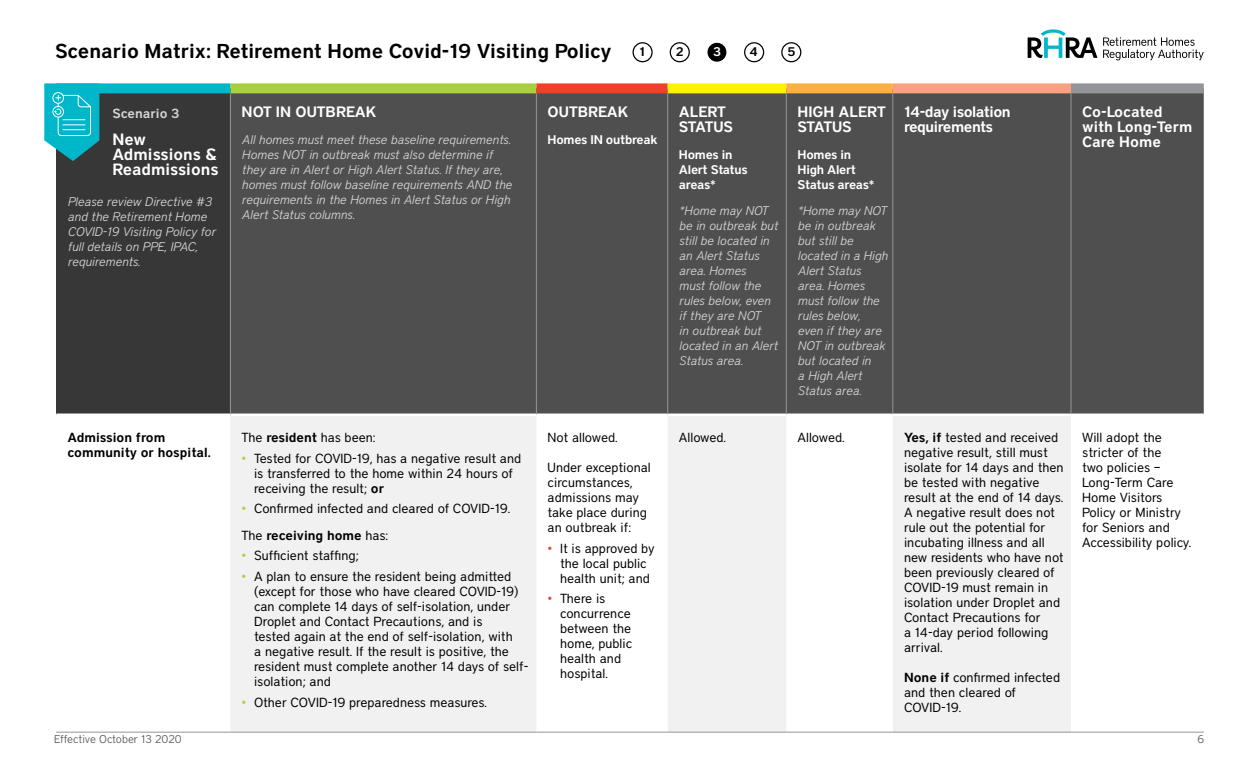
<style>
.page{position:relative;width:1260px;height:765px;background:#fff}
.page>*{position:absolute;margin:0;border:0;box-sizing:border-box;transform-origin:0 0}
.t1{font:600 20px "District";color:#000}
.t2{font:600 16.25px/15px "District";color:#fff}
.t3{font:600 15px/15px "District";color:#fff}
.t4{font:600 15px/15px "District";letter-spacing:-.02em;color:#fff}
.t5{font:13.12px/15px "District";color:#000}
.t6{font:600 13.12px/15px "District";color:#000}
.t7{font:600 13.12px "District";color:#d1d3d4}
.t8{font:italic 300 12.5px/15px "District";color:#d1d3d4}
.t9{font:600 12.5px/15px "District";letter-spacing:-.02em;color:#fff}
.t10{font:600 12.5px "District";color:#000}
.t11{font:300 11.25px "District";color:#58595b}
.s1{font-weight:600}
.s2{color:#a8cf3d}
.s3{color:#ef412a}
</style>
<div class="page">
<svg style="left:1103px;top:37px;width:101px;height:23px"></svg>
<svg style="left:1028px;top:29px;width:69px;height:29px"></svg>
<div style="left:56px;top:88px;width:174px;height:327px;background:#383738"></div>
<div style="left:231px;top:93px;width:973px;height:321px;background:#504f50"></div>
<svg style="left:230px;top:416px;width:841px;height:316px;fill:#f1f1f2"></svg>
<div style="left:893px;top:83px;width:178px;height:10px;background:#f8a081"></div>
<div style="left:1071px;top:83px;width:133px;height:10px;background:#939598"></div>
<hr style="left:56px;top:414px;width:174px;height:2px;background:#fff">
<hr style="left:56px;top:732px;width:174px;height:1px;background:#939598">
<hr style="left:230px;top:732px;width:306px;height:1px;background:#939598">
<hr style="left:536px;top:732px;width:132px;height:1px;background:#939598">
<hr style="left:668px;top:732px;width:118px;height:1px;background:#939598">
<hr style="left:786px;top:732px;width:107px;height:1px;background:#939598">
<hr style="left:893px;top:732px;width:178px;height:1px;background:#939598">
<hr style="left:1071px;top:732px;width:133px;height:1px;background:#939598">
<hr style="left:230px;top:93px;width:1px;height:321px;background:#939598">
<hr style="left:536px;top:93px;width:1px;height:321px;background:#939598">
<hr style="left:667px;top:93px;width:1px;height:321px;background:#939598">
<hr style="left:786px;top:93px;width:1px;height:321px;background:#939598">
<hr style="left:892px;top:93px;width:1px;height:321px;background:#939598">
<hr style="left:1071px;top:93px;width:1px;height:321px;background:#939598">
<div style="left:230px;top:83px;width:306px;height:10px;background:#a8cf3d"></div>
<div style="left:536px;top:83px;width:132px;height:10px;background:#ef412a"></div>
<div style="left:668px;top:83px;width:118px;height:10px;background:#fff200"></div>
<div style="left:786px;top:83px;width:107px;height:10px;background:#fbb040"></div>
<div style="left:56px;top:83px;width:174px;height:10px;background:#00b7c9"></div>
<svg style="left:44px;top:83px;width:55px;height:78px"></svg>
<div style="left:633px;top:42px;width:20px;height:20px;border:1px solid #000;border-radius:50%"></div>
<div style="left:670px;top:42px;width:20px;height:20px;border:1px solid #000;border-radius:50%"></div>
<div style="left:708px;top:43px;width:18px;height:19px;background:#000;border-radius:50%"></div>
<div style="left:781px;top:42px;width:20px;height:20px;border:1px solid #000;border-radius:50%"></div>
<div style="left:744px;top:42px;width:20px;height:20px;border:1px solid #000;border-radius:50%"></div>
<h1 class="t1" style="left:55px;top:39px;width:558px">Scenario Matrix: Retirement Home Covid-19 Visiting Policy</h1>
<p class="t10" style="left:640px;top:44px;width:7px">1</p>
<p class="t10" style="left:676px;top:44px;width:9px">2</p>
<p class="t9" style="left:713px;top:44px;width:10px">3</p>
<p class="t10" style="left:750px;top:44px;width:10px">4</p>
<p class="t10" style="left:787px;top:44px;width:10px">5</p>
<p class="t7" style="left:113px;top:106px;width:69px">Scenario 3</p>
<p class="t2" style="left:113px;top:131px;width:108px">New<br>Admissions &amp;<br>Readmissions</p>
<p class="t8" style="left:68px;top:194px;width:150px">Please review Directive #3 and the Retirement Home<br>COVID-19 Visiting Policy for full details on PPE, IPAC, requirements.</p>
<p class="t3" style="left:242px;top:104px;width:136px">NOT IN OUTBREAK</p>
<p class="t8" style="left:242px;top:132px;width:272px">All homes must meet these baseline requirements.<br>Homes NOT in outbreak must also determine if they are in Alert or High Alert Status. If they are, homes must follow baseline requirements AND the requirements in the Homes in Alert Status or High Alert Status columns.</p>
<p class="t3" style="left:548px;top:104px;width:82px">OUTBREAK</p>
<p class="t9" style="left:548px;top:131px;width:111px">Homes IN outbreak</p>
<p class="t4" style="left:679px;top:104px;width:56px">ALERT<br>STATUS</p>
<p class="t9" style="left:679px;top:146px;width:70px">Homes in<br>Alert Status areas*</p>
<p class="t8" style="left:679px;top:203px;width:100px">*Home may NOT be in outbreak but still be located in an Alert Status area. Homes<br>must follow the rules below, even if they are NOT<br>in outbreak but located in an Alert<br>Status area.</p>
<p class="t3" style="left:798px;top:104px;width:90px">HIGH ALERT<br>STATUS</p>
<p class="t9" style="left:798px;top:146px;width:78px">Homes in<br>High Alert<br>Status areas*</p>
<p class="t8" style="left:798px;top:203px;width:92px">*Home may NOT be in outbreak but still be located in a High<br>Alert Status area. Homes must follow the rules below, even if they are<br>NOT in outbreak but located in<br>a High Alert<br>Status area.</p>
<p class="t4" style="left:904px;top:104px;width:108px">14-day isolation requirements</p>
<p class="t3" style="left:1082px;top:104px;width:112px">Co-Located with Long-Term<br>Care Home</p>
<p class="t6" style="left:68px;top:430px;width:145px">Admission from community or hospital.</p>
<p class="t5" style="left:242px;top:430px;width:135px">The <span class="s1">resident</span> has been:</p>
<p class="t5" style="left:254px;top:451px;width:269px;text-indent:-12px"><span class="s2">•</span> Tested for COVID-19, has a negative result and is transferred to the home within 24 hours of receiving the result; <span class="s1">or</span></p>
<p class="t5" style="left:242px;top:496px;width:270px;line-height:26.2px"><span class="s2">•</span> Confirmed infected and cleared of COVID-19.<br>The <span class="s1">receiving home</span> has:</p>
<p class="t5" style="left:242px;top:548px;width:119px"><span class="s2">•</span> Sufficient staffing;</p>
<p class="t5" style="left:254px;top:569px;width:276px;text-indent:-12px"><span class="s2">•</span> A plan to ensure the resident being admitted (except for those who have cleared COVID-19) can complete 14 days of self-isolation, under Droplet and Contact Precautions, and is<br>tested again at the end of self-isolation, with<br>a negative result. If the result is positive, the resident must complete another 14 days of self&shy;isolation; and</p>
<p class="t5" style="left:242px;top:694px;width:247px"><span class="s2">•</span> Other COVID-19 preparedness measures.</p>
<p class="t5" style="left:548px;top:430px;width:72px">Not allowed.</p>
<p class="t5" style="left:548px;top:460px;width:105px">Under exceptional circumstances, admissions may take place during an outbreak if:</p>
<p class="t5" style="left:548px;top:541px;width:109px;text-align:center"><span class="s3">•</span> It is approved by the local public health unit; and</p>
<p class="t5" style="left:560px;top:591px;width:74px;text-indent:-12px"><span class="s3">•</span> There is concurrence between the home, public health and hospital.</p>
<p class="t5" style="left:679px;top:430px;width:49px">Allowed.</p>
<p class="t5" style="left:798px;top:430px;width:49px">Allowed.</p>
<p class="t5" style="left:904px;top:430px;width:161px"><span class="s1">Yes, if</span> tested and received negative result, still must isolate for 14 days and then be tested with negative result at the end of 14 days.<br>A negative result does not rule out the potential for incubating illness and all new residents who have not been previously cleared of<br>COVID-19 must remain in isolation under Droplet and<br>Contact Precautions for<br>a 14-day period following arrival.</p>
<p class="t5" style="left:904px;top:670px;width:158px"><span class="s1">None if</span> confirmed infected and then cleared of<br>COVID-19.</p>
<p class="t5" style="left:1082px;top:430px;width:111px">Will adopt the stricter of the<br>two policies –<br>Long-Term Care<br>Home Visitors<br>Policy or Ministry for Seniors and<br>Accessibility policy.</p>
<p class="t11" style="left:54px;top:733px;width:129px">Effective October 13 2020</p>
<p class="t11" style="left:1197px;top:733px;width:8px">6</p>
</div>
